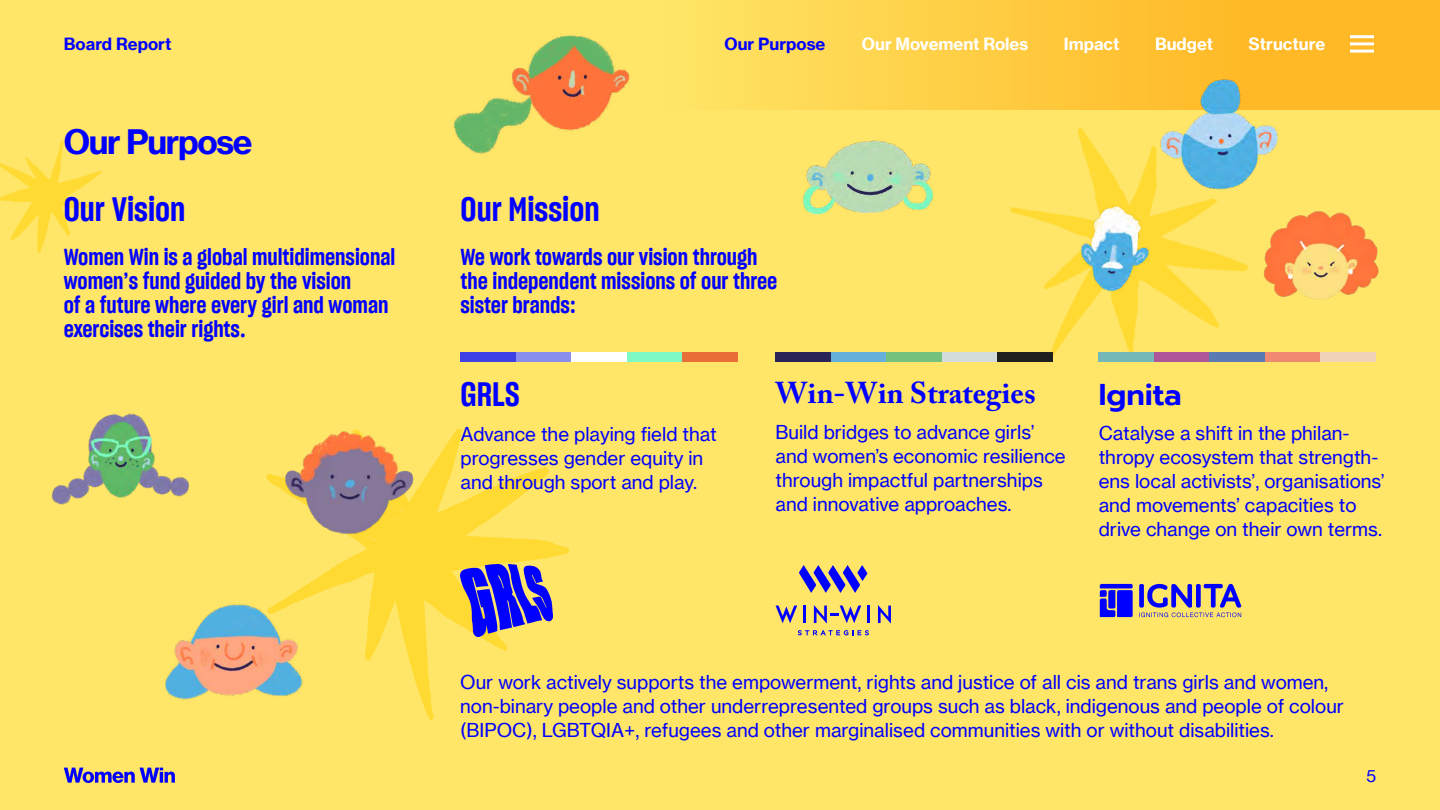
<style>
.page{position:relative;width:1440px;height:810px;background:#ffe668}
.page>*{position:absolute;margin:0;border:0;box-sizing:border-box;transform-origin:0 0}
.t1{font:33px "Sharp Grotesk Sm Bold 15";color:#00f}
.t2{font:700 33px "Neue Haas Grotesk Text Pro";letter-spacing:-.04em;color:#00f}
.t3{font:700 30px "Adobe Caslon Pro";color:#00f}
.t4{font:600 30px "Prompt";color:#00f}
.t5{font:22.5px/24px "Sharp Grotesk Sm Bold 15";color:#00f}
.t6{font:18.75px/24px "Neue Haas Grotesk Text Pro";color:#00f}
.t7{font:700 16.5px "Neue Haas Grotesk Text Pro";color:#fff}
.t8{font:700 16.5px "Neue Haas Grotesk Text Pro";color:#00f}
.t9{font:16.5px "Neue Haas Grotesk Text Pro";color:#00f}
</style>
<div class="page">
<img style="left:248px;top:429px;width:322px;height:292px">
<img style="left:0;top:140px;width:102px;height:113px">
<img style="left:1010px;top:128px;width:238px;height:234px">
<div style="left:654px;top:0;width:786px;height:110px;background:linear-gradient(to right,#ffe364,#ffb11a)"></div>
<img style="left:1099px;top:583px;width:143px;height:35px">
<img style="left:461px;top:564px;width:92px;height:72px">
<div style="left:461px;top:352px;width:55px;height:10px;background:#3e41e4"></div>
<div style="left:516px;top:352px;width:56px;height:10px;background:#8b8eec"></div>
<div style="left:572px;top:352px;width:55px;height:10px;background:#fff"></div>
<div style="left:627px;top:352px;width:56px;height:10px;background:#7dfac3"></div>
<div style="left:683px;top:352px;width:55px;height:10px;background:#e96e38"></div>
<div style="left:776px;top:352px;width:55px;height:10px;background:#282457"></div>
<div style="left:831px;top:352px;width:56px;height:10px;background:#64afdc"></div>
<div style="left:887px;top:352px;width:55px;height:10px;background:#75c17e"></div>
<div style="left:942px;top:352px;width:56px;height:10px;background:#d3dcda"></div>
<div style="left:998px;top:352px;width:55px;height:10px;background:#221f1f"></div>
<div style="left:1099px;top:352px;width:55px;height:10px;background:#75b8b8"></div>
<div style="left:1154px;top:352px;width:56px;height:10px;background:#ad5699"></div>
<div style="left:1210px;top:352px;width:55px;height:10px;background:#5a7ab4"></div>
<div style="left:1265px;top:352px;width:56px;height:10px;background:#ef8972"></div>
<div style="left:1321px;top:352px;width:55px;height:10px;background:#f0d2b8"></div>
<svg style="left:64px;top:768px;width:111px;height:15px"></svg>
<img style="left:1263px;top:211px;width:116px;height:89px">
<svg style="left:799px;top:565px;width:68px;height:28px"></svg>
<svg style="left:798px;top:630px;width:71px;height:5px"></svg>
<hr style="left:803px;top:606px;width:3px;height:17px;background:#00f">
<svg style="left:776px;top:606px;width:21px;height:17px"></svg>
<hr style="left:867px;top:606px;width:3px;height:17px;background:#00f">
<svg style="left:814px;top:605px;width:47px;height:18px"></svg>
<svg style="left:878px;top:605px;width:13px;height:18px"></svg>
<img style="left:1034px;top:189px;width:174px;height:134px">
<img style="left:803px;top:140px;width:131px;height:75px">
<img style="left:453px;top:17px;width:203px;height:137px">
<img style="left:51px;top:413px;width:138px;height:92px">
<img style="left:165px;top:570px;width:173px;height:151px">
<img style="left:1133px;top:59px;width:187px;height:144px">
<img style="left:249px;top:429px;width:183px;height:135px">
<hr style="left:1350px;top:35px;width:24px;height:3px;background:#fff">
<hr style="left:1350px;top:42px;width:24px;height:3px;background:#fff">
<hr style="left:1350px;top:50px;width:24px;height:3px;background:#fff">
<p class="t8" style="left:64px;top:34px;width:109px">Board Report</p>
<p class="t8" style="left:725px;top:34px;width:102px">Our Purpose</p>
<p class="t7" style="left:862px;top:34px;width:168px">Our Movement Roles</p>
<p class="t7" style="left:1064px;top:34px;width:57px">Impact</p>
<p class="t7" style="left:1155px;top:34px;width:60px">Budget</p>
<p class="t7" style="left:1249px;top:34px;width:78px">Structure</p>
<h1 class="t2" style="left:64px;top:121px;width:190px">Our Purpose</h1>
<h1 class="t1" style="left:64px;top:187px;width:123px">Our Vision</h1>
<p class="t5" style="left:64px;top:244px;width:333px">Women Win is a global multidimensional women’s fund guided by the vision<br>of a future where every girl and woman exercises their rights.</p>
<h1 class="t1" style="left:461px;top:187px;width:141px">Our Mission</h1>
<p class="t5" style="left:461px;top:244px;width:318px">We work towards our vision through the independent missions of our three sister brands:</p>
<h1 class="t1" style="left:461px;top:371px;width:61px">GRLS</h1>
<p class="t6" style="left:461px;top:423px;width:258px">Advance the playing field that progresses gender equity in and through sport and play.</p>
<h2 class="t3" style="left:776px;top:375px;width:262px">Win-Win Strategies</h2>
<p class="t6" style="left:776px;top:420px;width:292px">Build bridges to advance girls’ and women’s economic resilience through impactful partnerships and innovative approaches.</p>
<h2 class="t4" style="left:1099px;top:373px;width:84px">Ignita</h2>
<p class="t6" style="left:1099px;top:422px;width:287px">Catalyse a shift in the philan&shy;thropy ecosystem that strength&shy;ens local activists’, organisations’ and movements’ capacities to drive change on their own terms.</p>
<p class="t6" style="left:460px;top:670px;width:885px">Our work actively supports the empowerment, rights and justice of all cis and trans girls and women, non-binary people and other underrepresented groups such as black, indigenous and people of colour (BIPOC), LGBTQIA+, refugees and other marginalised communities with or without disabilities.</p>
<p class="t9" style="left:1367px;top:766px;width:11px">5</p>
</div>
